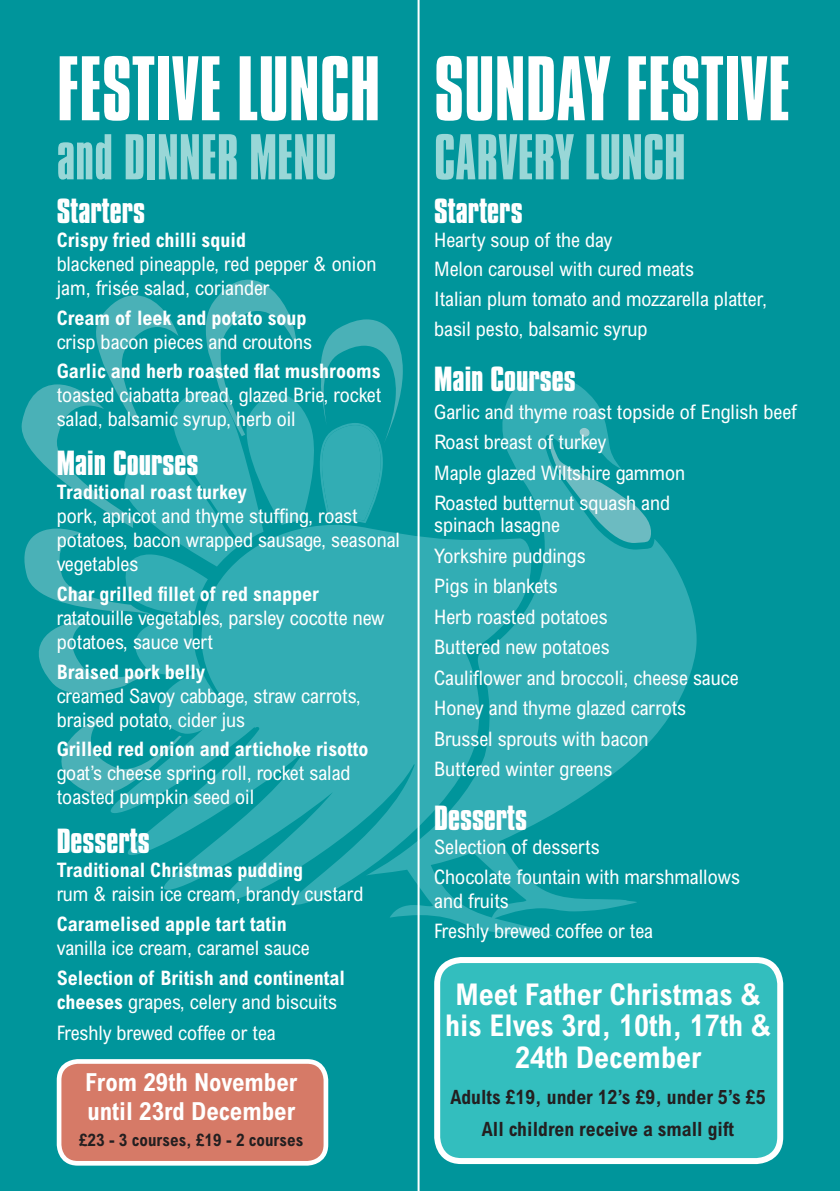
<style>
.page{position:relative;width:840px;height:1191px;background:#fff}
.page>*{position:absolute;margin:0;border:0;box-sizing:border-box;transform-origin:0 0}
.t1{font:78.8px "Compacta BT";color:#fff}
.t2{font:55.6px "Compacta BT";color:#99d7d7}
.t3{font:700 30px "Compacta BT";color:#fff}
.t4{font:700 condensed 30px/31.8px "Arial";color:#fff;text-align:center}
.t5{font:700 condensed 24.8px/29px "Arial";color:#fff}
.t6{font:condensed 20px/30.4px "Arial";color:#fff}
.t7{font:700 condensed 20px/24px "Arial";color:#fff}
.t8{font:700 condensed 19.8px/32.6px "Arial";color:#231f20;text-align:center}
.t9{font:700 condensed 17.2px "Arial";color:#231f20}
.s1{font-weight:400}
</style>
<div class="page">
<div style="left:0;top:0;width:839px;height:1191px;background:#00959b"></div>
<svg style="left:22px;top:280px;width:380px;height:514px"></svg>
<svg style="left:111px;top:525px;width:254px;height:379px;fill:#32adb4"></svg>
<svg style="left:365px;top:375px;width:331px;height:561px;fill:#32adb4"></svg>
<svg style="left:549px;top:428px;width:101px;height:115px"></svg>
<div style="left:59px;top:1061px;width:267px;height:102px;background:#d67a67;border-radius:19px"></div>
<div style="left:57px;top:1059px;width:271px;height:106px;border:5px solid #fff;border-radius:19px"></div>
<div style="left:437px;top:960px;width:342px;height:201px;background:#33bebe;border-radius:24px"></div>
<div style="left:434px;top:957px;width:348px;height:207px;border:6px solid #fff;border-radius:24px"></div>
<hr style="left:839px;top:0;width:1px;height:1191px;background:#be1d2c">
<hr style="left:417px;top:0;width:2px;height:1191px;background:#fff">
<h1 class="t1" style="left:57px;top:43px;width:325px">FESTIVE LUNCH</h1>
<h2 class="t2" style="left:57px;top:125px;width:281px">and DINNER MENU</h2>
<h3 class="t3" style="left:57px;top:193px;width:90px">Starters</h3>
<p class="t7" style="left:57px;top:228px;width:191px">Crispy fried chilli squid</p>
<p class="t6" style="left:57px;top:251px;width:321px;line-height:24px">blackened pineapple, red pepper &amp; onion jam, frisée salad, coriander</p>
<p class="t7" style="left:57px;top:305px;width:251px">Cream of leek and potato soup</p>
<p class="t6" style="left:57px;top:326px;width:256px">crisp bacon pieces and croutons</p>
<p class="t7" style="left:57px;top:359px;width:325px">Garlic and herb roasted flat mushrooms</p>
<p class="t6" style="left:57px;top:383px;width:326px;line-height:24px">toasted ciabatta bread, glazed Brie, rocket salad, balsamic syrup, herb oil</p>
<h3 class="t3" style="left:57px;top:445px;width:143px">Main Courses</h3>
<p class="t7" style="left:57px;top:480px;width:191px">Traditional roast turkey</p>
<p class="t6" style="left:57px;top:504px;width:344px;line-height:24px">pork, apricot and thyme stuffing, roast potatoes, bacon wrapped sausage, seasonal vegetables</p>
<p class="t7" style="left:57px;top:582px;width:263px">Char grilled fillet of red snapper</p>
<p class="t6" style="left:57px;top:605px;width:329px;line-height:24px">ratatouille vegetables, parsley cocotte new potatoes, sauce vert</p>
<p class="t7" style="left:57px;top:659px;width:150px">Braised pork belly</p>
<p class="t6" style="left:57px;top:683px;width:305px;line-height:24px">creamed Savoy cabbage, straw carrots, braised potato, cider jus</p>
<p class="t7" style="left:57px;top:737px;width:313px">Grilled red onion and artichoke risotto</p>
<p class="t6" style="left:57px;top:761px;width:295px;line-height:24px">goat’s cheese spring roll, rocket salad toasted pumpkin seed oil</p>
<h3 class="t3" style="left:57px;top:823px;width:94px">Desserts</h3>
<p class="t7" style="left:57px;top:858px;width:248px">Traditional Christmas pudding</p>
<p class="t6" style="left:57px;top:878px;width:308px">rum &amp; raisin ice cream, brandy custard</p>
<p class="t7" style="left:57px;top:912px;width:231px">Caramelised apple tart tatin</p>
<p class="t6" style="left:57px;top:932px;width:254px">vanilla ice cream, caramel sauce</p>
<p class="t7" style="left:57px;top:965px;width:289px">Selection of British and continental cheeses <span class="s1">grapes, celery and biscuits</span></p>
<p class="t6" style="left:57px;top:1017px;width:220px">Freshly brewed coffee or tea</p>
<p class="t5" style="left:85px;top:1068px;width:213px">From 29th November until 23rd December</p>
<p class="t9" style="left:79px;top:1130px;width:226px">£23 - 3 courses, £19 - 2 courses</p>
<h1 class="t1" style="left:434px;top:43px;width:358px">SUNDAY FESTIVE</h1>
<h2 class="t2" style="left:434px;top:125px;width:253px">CARVERY LUNCH</h2>
<h3 class="t3" style="left:434px;top:193px;width:90px">Starters</h3>
<p class="t6" style="left:434px;top:224px;width:334px;line-height:29.8px">Hearty soup of the day<br>Melon carousel with cured meats<br>Italian plum tomato and mozzarella platter, basil pesto, balsamic syrup</p>
<h3 class="t3" style="left:434px;top:361px;width:143px">Main Courses</h3>
<p class="t6" style="left:434px;top:396px;width:364px">Garlic and thyme roast topside of English beef<br>Roast breast of turkey<br>Maple glazed Wiltshire gammon<br>Roasted butternut squash and</p>
<p class="t6" style="left:434px;top:509px;width:306px">spinach lasagne<br>Yorkshire puddings<br>Pigs in blankets<br>Herb roasted potatoes<br>Buttered new potatoes<br>Cauliflower and broccoli, cheese sauce<br>Honey and thyme glazed carrots<br>Brussel sprouts with bacon<br>Buttered winter greens</p>
<h3 class="t3" style="left:434px;top:800px;width:94px">Desserts</h3>
<p class="t6" style="left:434px;top:832px;width:307px;line-height:29.6px">Selection of desserts<br>Chocolate fountain with marshmallows</p>
<p class="t6" style="left:434px;top:885px;width:220px">and fruits<br>Freshly brewed coffee or tea</p>
<h3 class="t4" style="left:445px;top:978px;width:327px">Meet Father Christmas &amp; his Elves 3rd, 10th, 17th &amp;<br>24th December</h3>
<p class="t8" style="left:450px;top:1080px;width:316px">Adults £19, under 12’s £9, under 5’s £5<br>All children receive a small gift</p>
</div>
